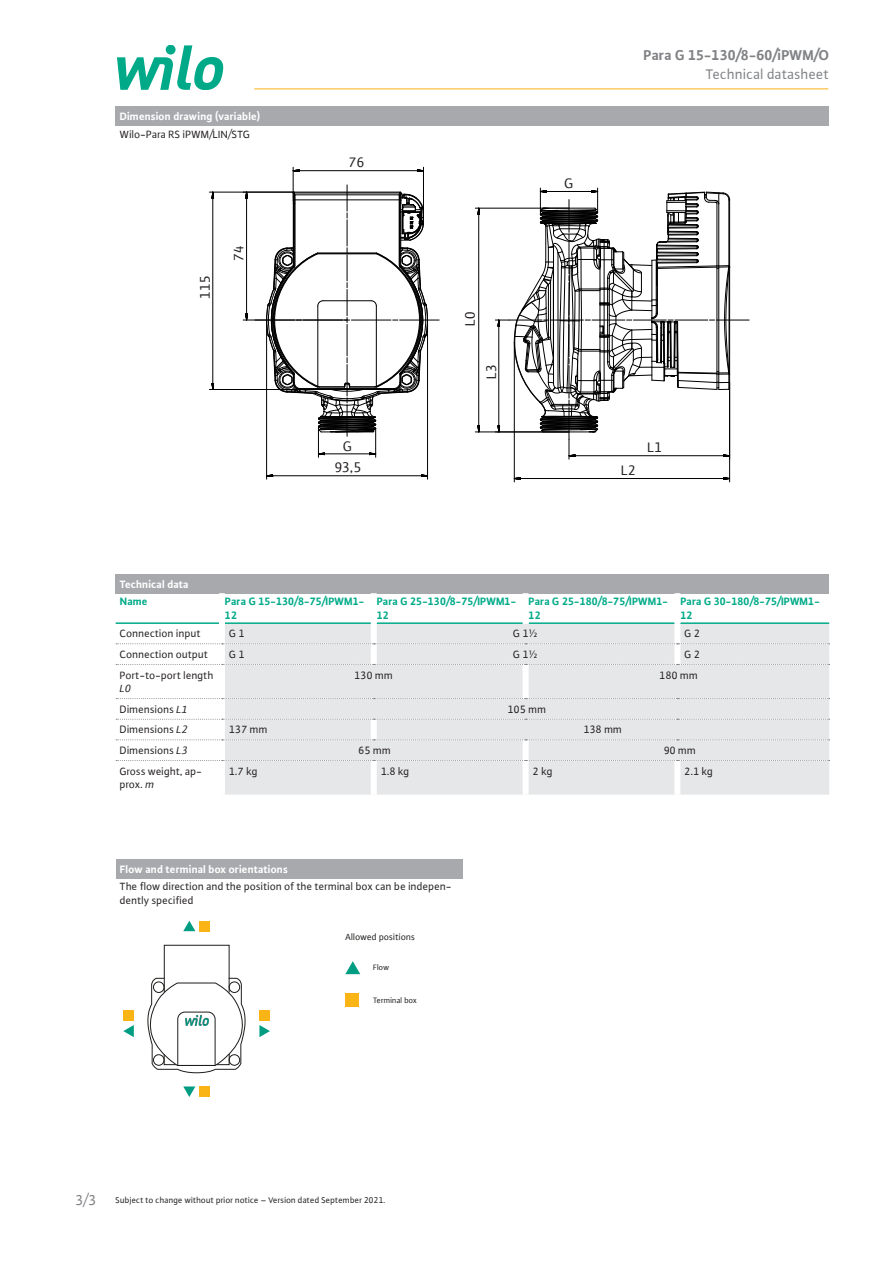
<style>
.page{position:relative;width:893px;height:1263px;background:#fff}
.page>*{position:absolute;margin:0;border:0;box-sizing:border-box;transform-origin:0 0}
.PAGE_TITLE_BOLD{font:700 15px "WILO Plus Global";color:#808285}
.PAGE_TITLE_BOLD-2{font:15px "WILO Plus Global";color:#808285}
.PAGINA{font:15px "WILO Plus Global";color:#808285}
.t1{font:14.7px "WILO Plus FM";color:#231f20}
.TABLE_BODY_TEXT{font:11.25px/13.5px "WILO Plus Global";color:#231f20}
.TABLE_COLNAME{font:700 11.25px/13.5px "WILO Plus Global";color:#0a8}
.TABLE_SUBHEAD{font:11.25px/13.5px "WILO Plus Global";color:#231f20}
.TABLE_HEAD{font:700 11.25px "WILO Plus Global";color:#fff}
.TABLE_BODY_CENTER{font:11.25px "WILO Plus Global";color:#231f20}
.t2{font:9.6px "WILO Plus FM";color:#1d1d1b}
.t3{font:9px "WILO Plus Global";color:#231f20}
.t4{font:8.4px "WILO Plus FM";color:#1d1d1b}
.s1{font-style:italic}
</style>
<div class="page">
<hr style="left:254px;top:89px;width:574px;height:1px;background:#faaf18">
<svg style="left:117px;top:45px;width:106px;height:45px"></svg>
<div style="left:166px;top:45px;width:10px;height:10px;background:#0a8;border-radius:50%"></div>
<div style="left:116px;top:106px;width:713px;height:19px;background:#a8a9ad"></div>
<hr style="left:400px;top:320px;width:39px;height:1px;background:#000001">
<svg style="left:513px;top:477px;width:8px;height:3px"></svg>
<svg style="left:723px;top:477px;width:6px;height:3px"></svg>
<hr style="left:514px;top:478px;width:216px;height:1px;background:#000001">
<hr style="left:514px;top:342px;width:1px;height:140px;background:#000001">
<hr style="left:729px;top:389px;width:1px;height:93px;background:#000001">
<svg style="left:267px;top:474px;width:7px;height:3px"></svg>
<hr style="left:267px;top:475px;width:161px;height:1px;background:#000001">
<hr style="left:266px;top:320px;width:1px;height:159px;background:#000001">
<hr style="left:427px;top:320px;width:1px;height:159px;background:#000001">
<svg style="left:264px;top:167px;width:166px;height:290px"></svg>
<hr style="left:423px;top:167px;width:1px;height:45px;background:#000001">
<svg style="left:211px;top:191px;width:3px;height:8px"></svg>
<hr style="left:212px;top:192px;width:1px;height:197px;background:#000001">
<hr style="left:209px;top:389px;width:92px;height:1px;background:#000001">
<hr style="left:209px;top:192px;width:85px;height:1px;background:#000001">
<svg style="left:245px;top:313px;width:3px;height:7px"></svg>
<svg style="left:245px;top:191px;width:3px;height:8px"></svg>
<hr style="left:246px;top:192px;width:1px;height:128px;background:#000001">
<hr style="left:243px;top:320px;width:104px;height:1px;background:#000001">
<hr style="left:243px;top:192px;width:51px;height:1px;background:#000001">
<hr style="left:569px;top:455px;width:161px;height:1px;background:#000001">
<svg style="left:568px;top:440px;width:8px;height:19px"></svg>
<hr style="left:569px;top:407px;width:1px;height:33px;background:#000001">
<svg style="left:477px;top:425px;width:3px;height:7px"></svg>
<svg style="left:477px;top:207px;width:3px;height:8px"></svg>
<hr style="left:478px;top:208px;width:1px;height:224px;background:#000001">
<hr style="left:475px;top:432px;width:94px;height:1px;background:#000001">
<hr style="left:475px;top:208px;width:94px;height:1px;background:#000001">
<svg style="left:495px;top:188px;width:235px;height:245px"></svg>
<hr style="left:716px;top:320px;width:33px;height:1px;background:#000001">
<div style="left:116px;top:574px;width:713px;height:19px;background:#a8a9ad"></div>
<svg style="left:116px;top:623px;width:714px;height:172px"></svg>
<hr style="left:680px;top:622px;width:149px;height:2px;background:#0a8">
<hr style="left:529px;top:622px;width:145px;height:2px;background:#0a8">
<div style="left:523px;top:593px;width:6px;height:31px;background:#fff"></div>
<hr style="left:377px;top:622px;width:146px;height:2px;background:#0a8">
<hr style="left:225px;top:622px;width:146px;height:2px;background:#0a8">
<hr style="left:116px;top:622px;width:103px;height:2px;background:#0a8">
<div style="left:116px;top:859px;width:347px;height:19px;background:#a8a9ad"></div>
<div style="left:164px;top:945px;width:65px;height:48px;border:1px solid #1d1d1b"></div>
<svg style="left:147px;top:978px;width:99px;height:95px"></svg>
<img style="left:186px;top:1015px;width:23px;height:10px">
<div style="left:199px;top:921px;width:11px;height:10px;background:#fab416"></div>
<svg style="left:183px;top:921px;width:12px;height:10px"></svg>
<div style="left:199px;top:1086px;width:11px;height:11px;background:#fab416"></div>
<svg style="left:183px;top:1086px;width:12px;height:11px"></svg>
<div style="left:259px;top:1010px;width:11px;height:11px;background:#fab416"></div>
<svg style="left:259px;top:1025px;width:11px;height:12px"></svg>
<div style="left:123px;top:1010px;width:11px;height:11px;background:#fab416"></div>
<svg style="left:123px;top:1025px;width:11px;height:12px"></svg>
<div style="left:345px;top:994px;width:13px;height:13px;background:#fab416"></div>
<svg style="left:345px;top:961px;width:15px;height:13px"></svg>
<p class="TABLE_HEAD" style="left:120px;top:109px;width:142px">Dimension drawing (variable)</p>
<p class="TABLE_SUBHEAD" style="left:120px;top:127px;width:132px">Wilo-Para RS iPWM/LIN/STG</p>
<p class="t1" style="left:196px;top:299px;width:25px;rotate:-90deg">115</p>
<p class="t1" style="left:229px;top:261px;width:17px;rotate:-90deg">74</p>
<p class="t1" style="left:349px;top:153px;width:17px">76</p>
<p class="t1" style="left:565px;top:174px;width:11px">G</p>
<h1 class="PAGE_TITLE_BOLD" style="left:708px;top:46px;width:121px">░░░░░░░░</h1>
<p class="PAGE_TITLE_BOLD" style="left:643px;top:46px;width:187px">Para G 15-130/8-60/iPWM/O</p>
<p class="PAGE_TITLE_BOLD-2" style="left:706px;top:65px;width:125px">Technical datasheet</p>
<p class="t1" style="left:461px;top:326px;width:16px;rotate:-90deg">L0</p>
<p class="t1" style="left:482px;top:379px;width:16px;rotate:-90deg">L3</p>
<p class="t1" style="left:343px;top:436px;width:11px">G</p>
<p class="t1" style="left:334px;top:458px;width:29px">93,5</p>
<p class="t1" style="left:621px;top:461px;width:16px">L2</p>
<p class="t1" style="left:647px;top:438px;width:16px">L1</p>
<p class="TABLE_HEAD" style="left:120px;top:577px;width:70px">Technical data</p>
<p class="TABLE_COLNAME" style="left:120px;top:595px;width:29px">Name</p>
<p class="TABLE_COLNAME" style="left:225px;top:595px;width:141px">Para G 15-130/8-75/IPWM1-<br>12</p>
<p class="TABLE_COLNAME" style="left:377px;top:595px;width:141px">Para G 25-130/8-75/IPWM1-<br>12</p>
<p class="TABLE_COLNAME" style="left:529px;top:595px;width:141px">Para G 25-180/8-75/IPWM1-<br>12</p>
<p class="TABLE_COLNAME" style="left:680px;top:595px;width:141px">Para G 30-180/8-75/IPWM1-<br>12</p>
<p class="TABLE_BODY_TEXT" style="left:120px;top:627px;width:82px">Connection input</p>
<p class="TABLE_BODY_TEXT" style="left:229px;top:627px;width:17px">G 1</p>
<p class="TABLE_BODY_CENTER" style="left:513px;top:627px;width:26px">G 1½</p>
<p class="TABLE_BODY_TEXT" style="left:685px;top:627px;width:17px">G 2</p>
<p class="TABLE_BODY_TEXT" style="left:120px;top:647px;width:90px">Connection output</p>
<p class="TABLE_BODY_TEXT" style="left:229px;top:647px;width:17px">G 1</p>
<p class="TABLE_BODY_CENTER" style="left:513px;top:648px;width:26px">G 1½</p>
<p class="TABLE_BODY_TEXT" style="left:685px;top:647px;width:17px">G 2</p>
<p class="TABLE_BODY_TEXT" style="left:120px;top:668px;width:95px">Port-to-port length<br><span class="s1">L0</span></p>
<p class="TABLE_BODY_CENTER" style="left:355px;top:668px;width:40px">130 mm</p>
<p class="TABLE_BODY_CENTER" style="left:660px;top:668px;width:40px">180 mm</p>
<p class="TABLE_BODY_TEXT" style="left:120px;top:702px;width:69px">Dimensions <span class="s1">L1</span></p>
<p class="TABLE_BODY_CENTER" style="left:508px;top:702px;width:40px">105 mm</p>
<p class="TABLE_BODY_TEXT" style="left:120px;top:723px;width:69px">Dimensions <span class="s1">L2</span></p>
<p class="TABLE_BODY_TEXT" style="left:229px;top:723px;width:40px">137 mm</p>
<p class="TABLE_BODY_CENTER" style="left:584px;top:723px;width:40px">138 mm</p>
<p class="TABLE_BODY_TEXT" style="left:120px;top:743px;width:69px">Dimensions <span class="s1">L3</span></p>
<p class="TABLE_BODY_TEXT" style="left:359px;top:743px;width:34px">65 mm</p>
<p class="TABLE_BODY_TEXT" style="left:664px;top:743px;width:34px">90 mm</p>
<p class="TABLE_BODY_TEXT" style="left:120px;top:764px;width:84px">Gross weight, ap&shy;prox. <span class="s1">m</span></p>
<p class="TABLE_BODY_TEXT" style="left:229px;top:764px;width:30px">1.7 kg</p>
<p class="TABLE_BODY_TEXT" style="left:381px;top:764px;width:30px">1.8 kg</p>
<p class="TABLE_BODY_TEXT" style="left:533px;top:764px;width:21px">2 kg</p>
<p class="TABLE_BODY_TEXT" style="left:685px;top:764px;width:30px">2.1 kg</p>
<p class="TABLE_HEAD" style="left:120px;top:862px;width:169px">Flow and terminal box orientations</p>
<p class="TABLE_SUBHEAD" style="left:120px;top:880px;width:333px">The flow direction and the position of the terminal box can be indepen&shy;dently specified</p>
<p class="t2" style="left:345px;top:931px;width:71px">Allowed positions</p>
<p class="t4" style="left:373px;top:962px;width:18px">Flow</p>
<p class="t4" style="left:373px;top:994px;width:46px">Terminal box</p>
<p class="PAGINA" style="left:76px;top:1191px;width:22px">3/3</p>
<p class="t3" style="left:116px;top:1195px;width:271px">Subject to change without prior notice – Version dated September 2021.</p>
<h1 class="PAGE_TITLE_BOLD-2" style="left:87px;top:1191px;width:10px">4</h1>
<p class="t3" style="left:115px;top:1195px;width:73px">░░░░░░░░</p>
</div>
